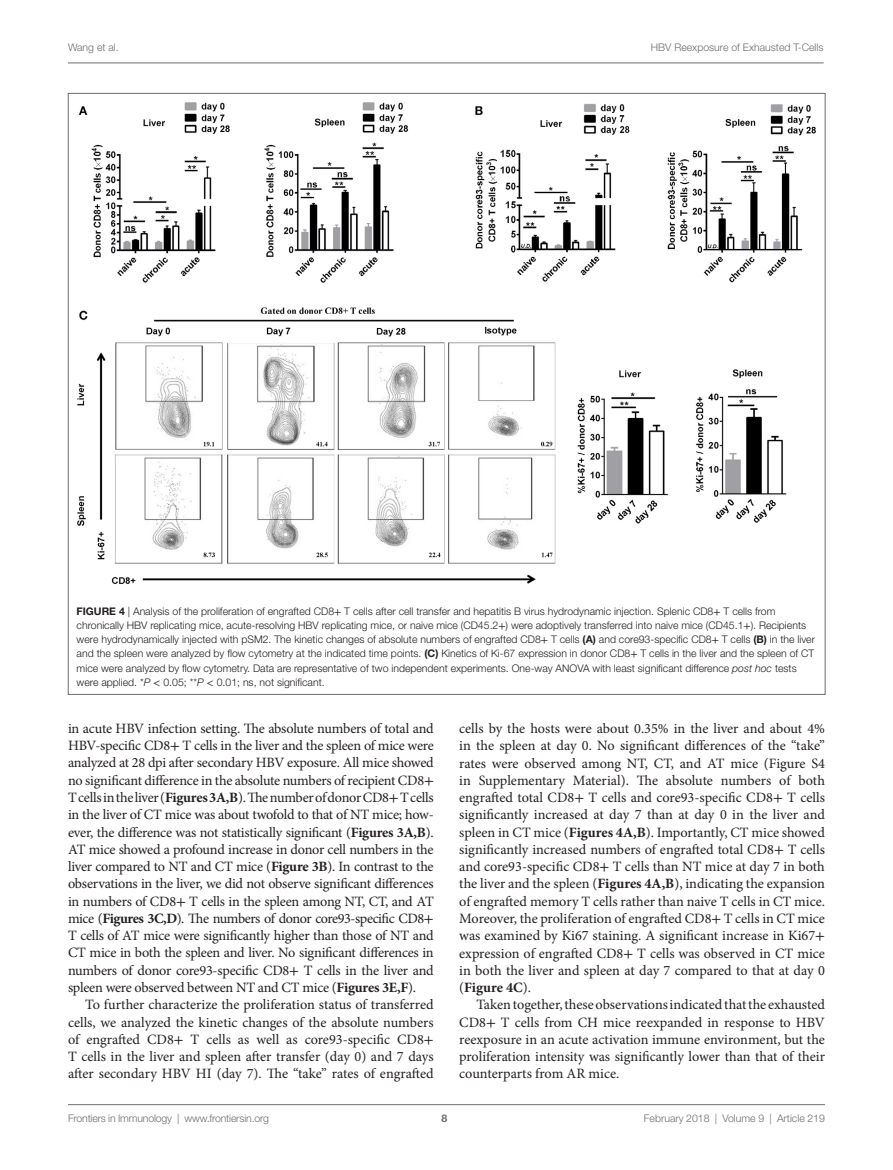
<style>
.page{position:relative;width:893px;height:1170px;background:#fff}
.page>*{position:absolute;margin:0;border:0;box-sizing:border-box;transform-origin:0 0}
.t1{font:14.25px/17.2px "Minion Pro";letter-spacing:-.005em;color:#231f20;text-align:justify}
.t2{font:300 10.5px/14.2px "Helvetica Neue LT Std";color:#231f20}
.t3{font:300 10.5px "Helvetica Neue LT Std";color:#6c6d70}
.t4{font:700 10.5px "Helvetica Neue LT Std";color:#6c6d70}
.s1{font-weight:700}
.s2{font-family:"STIX General";font-weight:400}
.s3{font-style:italic}
.s4{font-family:"STIX General"}
</style>
<div class="page">
<img style="left:77px;top:102px;width:739px;height:482px">
<hr style="left:68px;top:63px;width:756px;height:1px;background:#6c6d70">
<hr style="left:68px;top:1104px;width:757px;height:1px;background:#6c6d70">
<p class="t3" style="left:68px;top:41px;width:52px">Wang et al.</p>
<p class="t3" style="left:651px;top:41px;width:174px">HBV Reexposure of Exhausted T-Cells</p>
<p class="t2" style="left:77px;top:603px;width:740px"><span class="s1">FIG URE 4</span> | Analysis of the proliferation of engrafted CD8<span class="s2">+</span> T cells after cell transfer and hepatitis B virus hydrodynamic injection. Splenic CD8<span class="s2">+</span> T cells from chronically HBV replicating mice, acute-resolving HBV replicating mice, or naive mice (CD45.2<span class="s2">+</span>) were adoptively transferred into naive mice (CD45.1<span class="s2">+</span>). Recipients were hydrodynamically injected with pSM2. The kinetic changes of absolute numbers of engrafted CD8<span class="s2">+</span> T cells <span class="s1">(A)</span> and core93-specific CD8<span class="s2">+</span> T cells <span class="s1">(B)</span> in the liver and the spleen were analyzed by flow cytometry at the indicated time points. <span class="s1">(C)</span> Kinetics of Ki-67 expression in donor CD8<span class="s2">+</span> T cells in the liver and the spleen of CT mice were analyzed by flow cytometry. Data are representative of two independent experiments. One-way ANOVA with least significant difference <span class="s3">post hoc</span> tests were applied. *<span class="s3">P</span> <span class="s2">&lt;</span> 0.05; **<span class="s3">P</span> <span class="s2">&lt;</span> 0.01; ns, not significant.</p>
<p class="t1" style="left:68px;top:719px;width:367px">in acute HBV infection setting. The absolute numbers of total and HBV-specific CD8<span class="s4">+</span> T cells in the liver and the spleen of mice were analyzed at 28 dpi after secondary HBV exposure. All mice showed no significant difference in the absolute numbers of recipient CD8<span class="s4">+ </span>T cells in the liver (<span class="s1">Figures 3A,B</span>). The number of donor CD8<span class="s4">+</span> T cells in the liver of CT mice was about twofold to that of NT mice; how&shy;ever, the difference was not statistically significant (<span class="s1">Figures 3A,B</span>).<br>AT mice showed a profound increase in donor cell numbers in the liver compared to NT and CT mice (<span class="s1">Figure 3B</span>). In contrast to the observations in the liver, we did not observe significant differences in numbers of CD8<span class="s4">+</span> T cells in the spleen among NT, CT, and AT mice (<span class="s1">Figures 3C,D</span>). The numbers of donor core93-specific CD8<span class="s4">+ </span>T cells of AT mice were significantly higher than those of NT and CT mice in both the spleen and liver. No significant differences in numbers of donor core93-specific CD8<span class="s4">+</span> T cells in the liver and spleen were observed between NT and CT mice (<span class="s1">Figures 3E,F</span>).</p>
<p class="t1" style="left:68px;top:996px;width:367px;text-indent:17px">To further characterize the proliferation status of transferred cells, we analyzed the kinetic changes of the absolute numbers of engrafted CD8<span class="s4">+</span> T cells as well as core93-specific CD8<span class="s4">+ </span>T cells in the liver and spleen after transfer (day 0) and 7 days after secondary HBV HI (day 7). The “take” rates of engrafted</p>
<p class="t1" style="left:459px;top:720px;width:367px">cells by the hosts were about 0.35% in the liver and about 4% in the spleen at day 0. No significant differences of the “take” rates were observed among NT, CT, and AT mice (Figure S4 in Supplementary Material). The absolute numbers of both engrafted total CD8<span class="s4">+</span> T cells and core93-specific CD8<span class="s4">+</span> T cells significantly increased at day 7 than at day 0 in the liver and spleen in CT mice (<span class="s1">Figures 4A,B</span>). Importantly, CT mice showed significantly increased numbers of engrafted total CD8<span class="s4">+</span> T cells and core93-specific CD8<span class="s4">+</span> T cells than NT mice at day 7 in both the liver and the spleen (<span class="s1">Figures 4A,B</span>), indicating the expansion of engrafted memory T cells rather than naive T cells in CT mice.<br>Moreover, the proliferation of engrafted CD8<span class="s4">+</span> T cells in CT mice was examined by Ki67 staining. A significant increase in Ki67<span class="s4">+ </span>expression of engrafted CD8<span class="s4">+</span> T cells was observed in CT mice in both the liver and spleen at day 7 compared to that at day 0 (<span class="s1">Figure 4C</span>).</p>
<p class="t1" style="left:459px;top:996px;width:367px;text-indent:17px">Taken together, these observations indicated that the exhausted CD8<span class="s4">+</span> T cells from CH mice reexpanded in response to HBV reexposure in an acute activation immune environment, but the proliferation intensity was significantly lower than that of their counterparts from AR mice.</p>
<p class="t3" style="left:68px;top:1111px;width:203px">Frontiers in Immunology | www.frontiersin.org</p>
<p class="t3" style="left:644px;top:1111px;width:183px">February 2018 | Volume 9 | Article 219</p>
<p class="t4" style="left:441px;top:1111px;width:7px">8</p>
</div>
